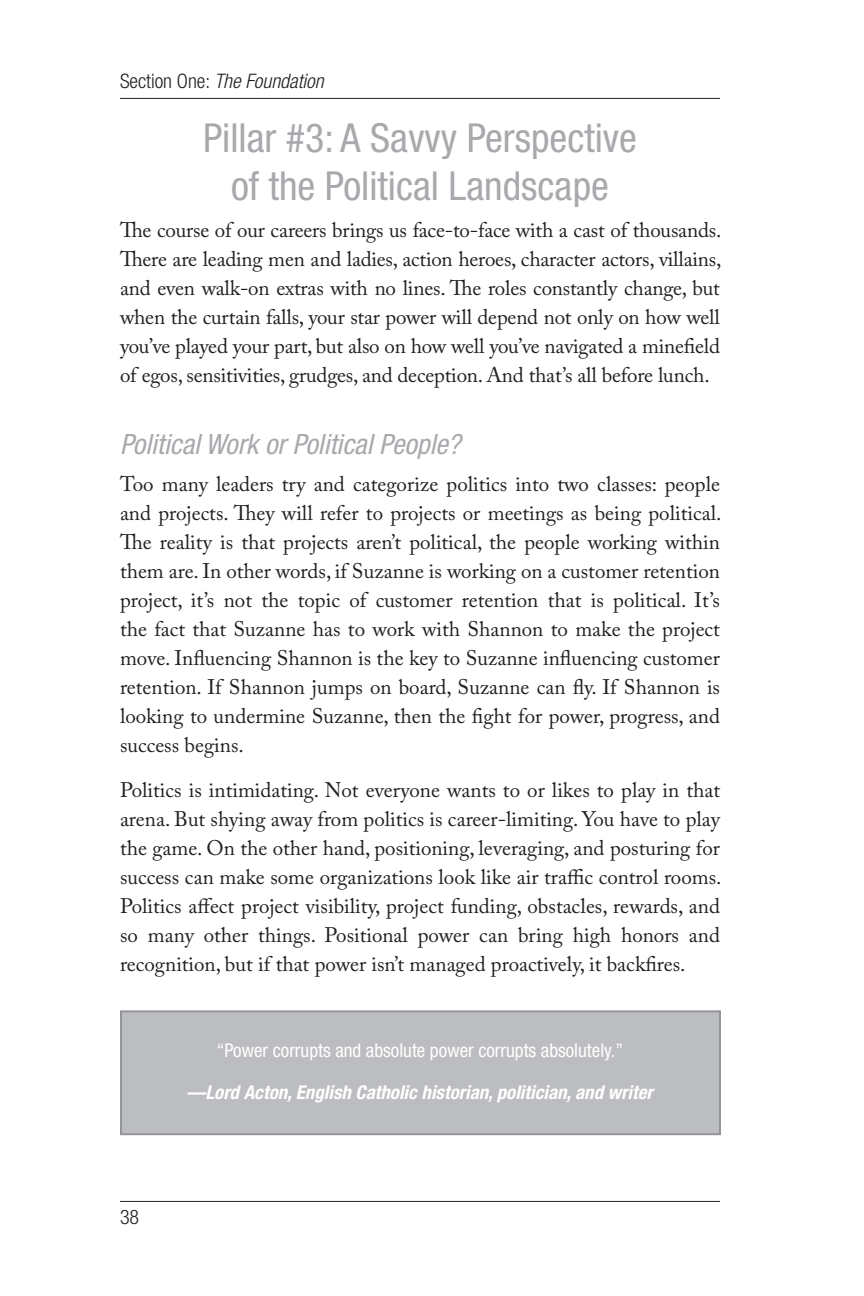
<style>
.page{position:relative;width:864px;height:1296px;background:#fff}
.page>*{position:absolute;margin:0;border:0;box-sizing:border-box;transform-origin:0 0}
.t1{font:condensed 40px/48px "Helvetica Neue";color:#a8a9ad;text-align:center}
.t2{font:italic condensed 28px "Helvetica Neue";color:#a8a9ad}
.t3{font:21px/29px "Adobe Caslon Pro";color:#231f20;text-align:justify}
.t4{font:italic 300 condensed 20px "Helvetica Neue";color:#231f20}
.t5{font:300 condensed 20px "Helvetica Neue";color:#231f20}
.t6{font:italic 700 condensed 19px "Helvetica Neue";color:#fff}
.t7{font:condensed 19px "Helvetica Neue";color:#fff}
.s1{font-style:normal}
</style>
<div class="page">
<hr style="left:120px;top:1201px;width:600px;height:1px;background:#231f20">
<hr style="left:120px;top:98px;width:600px;height:1px;background:#231f20">
<div style="left:120px;top:1010px;width:601px;height:125px;background:#bcbdc0;border:2px solid #939598"></div>
<p class="t4" style="left:120px;top:69px;width:205px"><span class="s1">Section One:</span> The Foundation</p>
<h1 class="t1" style="left:203px;top:113px;width:435px">Pillar #3: A Savvy Perspective of the Political Landscape</h1>
<p class="t3" style="left:120px;top:215px;width:603px">The course of our careers brings us face-to-face with a cast of thousands.<br>There are leading men and ladies, action heroes, character actors, villains, and even walk-on extras with no lines. The roles constantly change, but when the curtain falls, your star power will depend not only on how well you’ve played your part, but also on how well you’ve navigated a minefield of egos, sensitivities, grudges, and deception. And that’s all before lunch.</p>
<h2 class="t2" style="left:120px;top:427px;width:342px">Political Work or Political People?</h2>
<p class="t3" style="left:120px;top:469px;width:603px">Too many leaders try and categorize politics into two classes: people and projects. They will refer to projects or meetings as being political.<br>The reality is that projects aren’t political, the people working within them are. In other words, if Suzanne is working on a customer retention project, it’s not the topic of customer retention that is political. It’s the fact that Suzanne has to work with Shannon to make the project move. Influencing Shannon is the key to Suzanne influencing customer retention. If Shannon jumps on board, Suzanne can fly. If Shannon is looking to undermine Suzanne, then the fight for power, progress, and success begins.</p>
<p class="t3" style="left:120px;top:775px;width:603px">Politics is intimidating. Not everyone wants to or likes to play in that arena. But shying away from politics is career-limiting. You have to play the game. On the other hand, positioning, leveraging, and posturing for success can make some organizations look like air traffic control rooms.<br>Politics affect project visibility, project funding, obstacles, rewards, and so many other things. Positional power can bring high honors and recognition, but if that power isn’t managed proactively, it backfires.</p>
<p class="t5" style="left:120px;top:1205px;width:21px">38</p>
<p class="t7" style="left:217px;top:1039px;width:408px">“Power corrupts and absolute power corrupts absolutely.”</p>
<p class="t6" style="left:186px;top:1081px;width:468px">—Lord Acton, English Catholic historian, politician, and writer</p>
</div>
